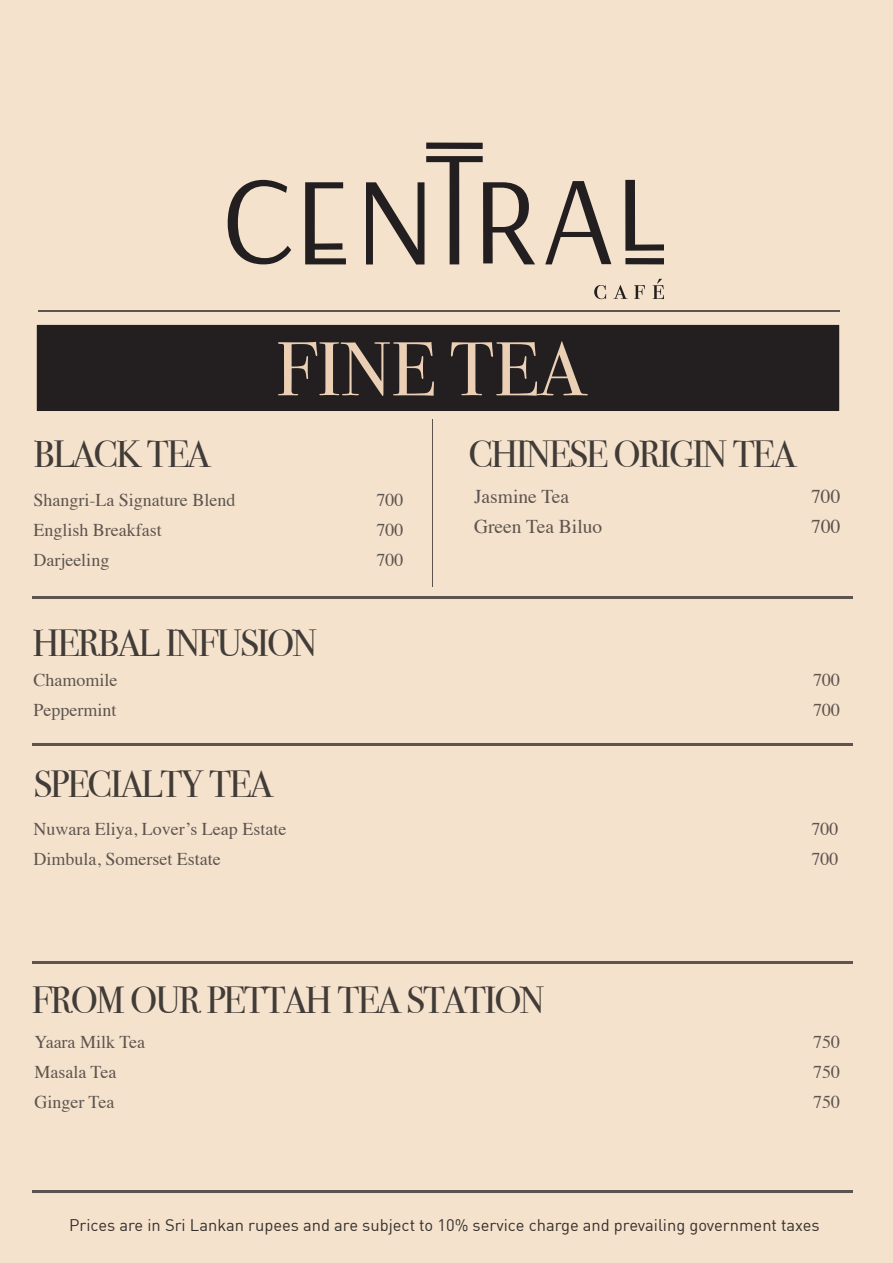
<style>
.page{position:relative;width:893px;height:1263px;background:#f5e2cd}
.page>*{position:absolute;margin:0;border:0;box-sizing:border-box;transform-origin:0 0}
.t1{font:76.2px "Bodoni Svty Two ITCTT";color:#ebd0b5}
.t2{font:37.8px "Bodoni Svty Two ITCTT";letter-spacing:-.05em;color:#413c37}
.t3{font:19.5px "Times";color:#5c544e}
.t4{font:18px "Times";color:#5c544e}
.t5{font:16.5px "DIN";color:#35302c}
</style>
<div class="page">
<hr style="left:38px;top:310px;width:801px;height:2px;background:#5c544e">
<hr style="left:32px;top:596px;width:820px;height:3px;background:#5c544e">
<hr style="left:32px;top:743px;width:820px;height:3px;background:#5c544e">
<hr style="left:32px;top:961px;width:820px;height:2px;background:#5c544e">
<hr style="left:432px;top:420px;width:1px;height:167px;background:#5c544e">
<div style="left:37px;top:325px;width:802px;height:86px;background:#231f20"></div>
<hr style="left:32px;top:1190px;width:820px;height:3px;background:#5c544e">
<svg style="left:228px;top:180px;width:63px;height:84px"></svg>
<div style="left:426px;top:143px;width:57px;height:6px;background:#231f20"></div>
<svg style="left:366px;top:156px;width:169px;height:108px"></svg>
<svg style="left:545px;top:181px;width:66px;height:83px"></svg>
<svg style="left:625px;top:180px;width:39px;height:71px"></svg>
<div style="left:625px;top:258px;width:39px;height:6px;background:#231f20"></div>
<svg style="left:305px;top:182px;width:41px;height:82px"></svg>
<svg style="left:594px;top:285px;width:12px;height:14px"></svg>
<svg style="left:613px;top:285px;width:15px;height:14px"></svg>
<svg style="left:634px;top:285px;width:11px;height:14px"></svg>
<svg style="left:653px;top:279px;width:11px;height:20px"></svg>
<h1 class="t1" style="left:276px;top:307px;width:310px">FINE TEA</h1>
<h2 class="t2" style="left:33px;top:423px;width:178px">BLACK TEA</h2>
<p class="t4" style="left:33px;top:483px;width:203px">Shangri-La Signature Blend</p>
<p class="t4" style="left:376px;top:483px;width:28px">700</p>
<p class="t4" style="left:33px;top:513px;width:130px">English Breakfast</p>
<p class="t4" style="left:376px;top:513px;width:28px">700</p>
<p class="t4" style="left:33px;top:543px;width:77px">Darjeeling</p>
<p class="t4" style="left:376px;top:543px;width:28px">700</p>
<h2 class="t2" style="left:33px;top:612px;width:286px">HERBAL INFUSION</h2>
<h2 class="t2" style="left:468px;top:423px;width:329px">CHINESE ORIGIN TEA</h2>
<p class="t3" style="left:474px;top:478px;width:97px">Jasmine Tea</p>
<p class="t3" style="left:811px;top:478px;width:31px">700</p>
<p class="t3" style="left:474px;top:508px;width:130px">Green Tea Biluo</p>
<p class="t3" style="left:811px;top:508px;width:31px">700</p>
<p class="t4" style="left:33px;top:663px;width:86px">Chamomile</p>
<p class="t4" style="left:813px;top:663px;width:28px">700</p>
<p class="t4" style="left:33px;top:693px;width:84px">Peppermint</p>
<p class="t4" style="left:813px;top:693px;width:28px">700</p>
<h2 class="t2" style="left:33px;top:753px;width:241px">SPECIALTY TEA</h2>
<p class="t4" style="left:33px;top:812px;width:255px">Nuwara Eliya, Lover’s Leap Estate</p>
<p class="t4" style="left:811px;top:812px;width:28px">700</p>
<p class="t4" style="left:33px;top:842px;width:189px">Dimbula, Somerset Estate</p>
<p class="t4" style="left:811px;top:842px;width:28px">700</p>
<h2 class="t2" style="left:32px;top:969px;width:514px">FROM OUR PETTAH TEA STATION</h2>
<p class="t4" style="left:34px;top:1025px;width:112px">Yaara Milk Tea</p>
<p class="t4" style="left:813px;top:1025px;width:28px">750</p>
<p class="t4" style="left:34px;top:1055px;width:83px">Masala Tea</p>
<p class="t4" style="left:813px;top:1055px;width:28px">750</p>
<p class="t4" style="left:34px;top:1085px;width:81px">Ginger Tea</p>
<p class="t4" style="left:813px;top:1085px;width:28px">750</p>
<p class="t5" style="left:69px;top:1214px;width:752px">Prices are in Sri Lankan rupees and are subject to 10% service charge and prevailing government taxes</p>
</div>
